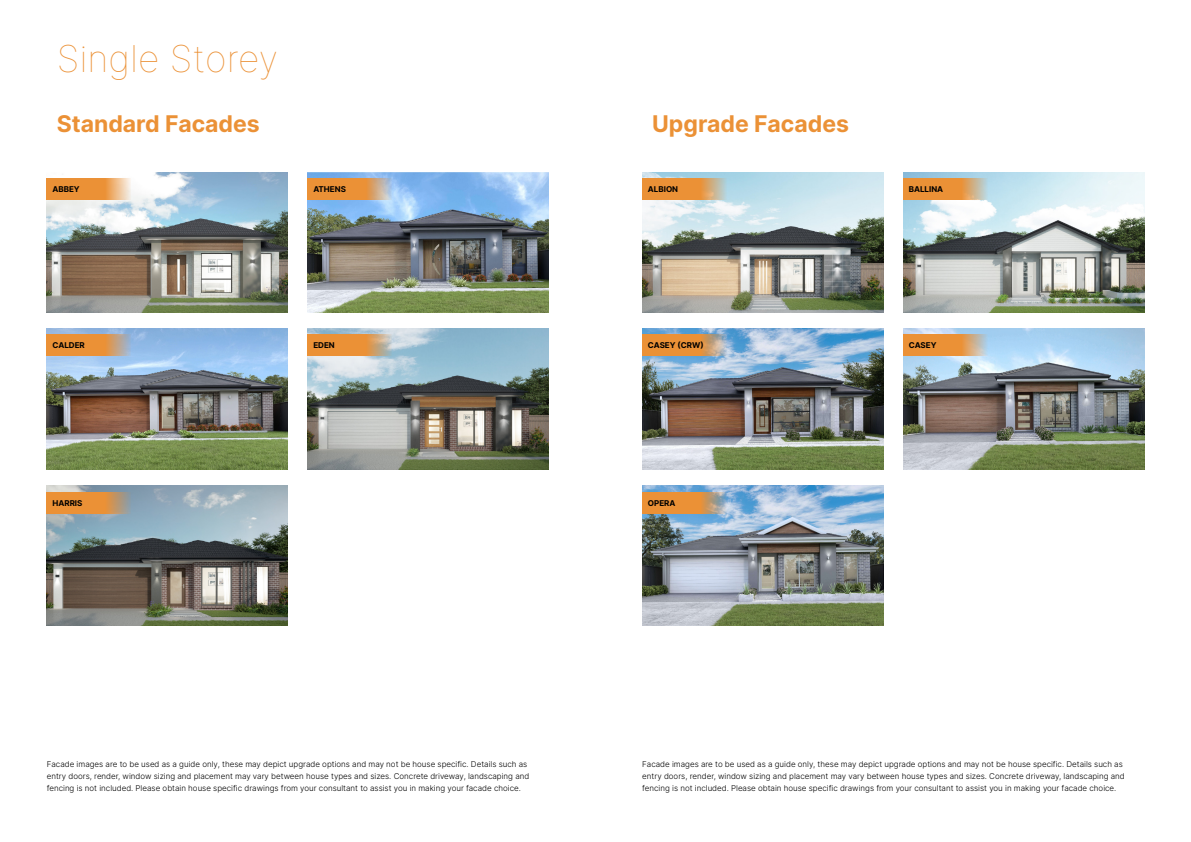
<style>
.page{position:relative;width:1191px;height:842px;background:#fff}
.page>*{position:absolute;margin:0;border:0;box-sizing:border-box;transform-origin:0 0}
.t1{font:100 37px "Inter";color:#eb9136}
.t2{font:700 23px "Inter";color:#eb9136}
.t3{font:300 8px/12px "Inter";color:#000}
.t4{font:700 8px "Inter";color:#000}
</style>
<div class="page">
<img style="left:47px;top:172px;width:241px;height:141px">
<img style="left:642px;top:172px;width:241px;height:141px">
<img style="left:47px;top:485px;width:241px;height:141px">
<img style="left:642px;top:485px;width:241px;height:141px">
<img style="left:47px;top:329px;width:241px;height:140px">
<img style="left:642px;top:329px;width:241px;height:140px">
<img style="left:308px;top:172px;width:241px;height:141px">
<img style="left:903px;top:172px;width:241px;height:141px">
<img style="left:308px;top:329px;width:241px;height:140px">
<img style="left:903px;top:329px;width:241px;height:140px">
<svg style="left:47px;top:179px;width:84px;height:21px;background:#eca052"></svg>
<svg style="left:47px;top:334px;width:84px;height:22px;background:#dd9650"></svg>
<svg style="left:47px;top:492px;width:84px;height:22px;background:#db9248"></svg>
<svg style="left:642px;top:334px;width:84px;height:22px;background:#de974d"></svg>
<svg style="left:642px;top:492px;width:84px;height:22px;background:#db954d"></svg>
<svg style="left:642px;top:178px;width:84px;height:22px;background:#e29b4f"></svg>
<svg style="left:308px;top:179px;width:84px;height:21px;background:#e19a53"></svg>
<svg style="left:308px;top:334px;width:84px;height:22px;background:#e1994e"></svg>
<svg style="left:903px;top:334px;width:84px;height:22px;background:#e29b51"></svg>
<svg style="left:903px;top:178px;width:84px;height:22px;background:#e39b50"></svg>
<h1 class="t1" style="left:57px;top:31px;width:223px">Single Storey</h1>
<h2 class="t2" style="left:57px;top:107px;width:205px">Standard Facades</h2>
<h2 class="t2" style="left:652px;top:107px;width:198px">Upgrade Facades</h2>
<p class="t4" style="left:52px;top:183px;width:29px">ABBEY</p>
<p class="t4" style="left:313px;top:183px;width:34px">ATHENS</p>
<p class="t4" style="left:648px;top:183px;width:32px">ALBION</p>
<p class="t4" style="left:908px;top:183px;width:36px">BALLINA</p>
<p class="t4" style="left:52px;top:339px;width:34px">CALDER</p>
<p class="t4" style="left:52px;top:497px;width:31px">HARRIS</p>
<p class="t4" style="left:648px;top:339px;width:57px">CASEY (CRW)</p>
<p class="t4" style="left:313px;top:339px;width:23px">EDEN</p>
<p class="t4" style="left:908px;top:339px;width:29px">CASEY</p>
<p class="t4" style="left:648px;top:497px;width:29px">OPERA</p>
<p class="t3" style="left:47px;top:758px;width:484px">Facade images are to be used as a guide only, these may depict upgrade options and may not be house specific. Details such as entry doors, render, window sizing and placement may vary between house types and sizes. Concrete driveway, landscaping and fencing is not included. Please obtain house specific drawings from your consultant to assist you in making your facade choice.</p>
<p class="t3" style="left:642px;top:758px;width:484px">Facade images are to be used as a guide only, these may depict upgrade options and may not be house specific. Details such as entry doors, render, window sizing and placement may vary between house types and sizes. Concrete driveway, landscaping and fencing is not included. Please obtain house specific drawings from your consultant to assist you in making your facade choice.</p>
</div>
